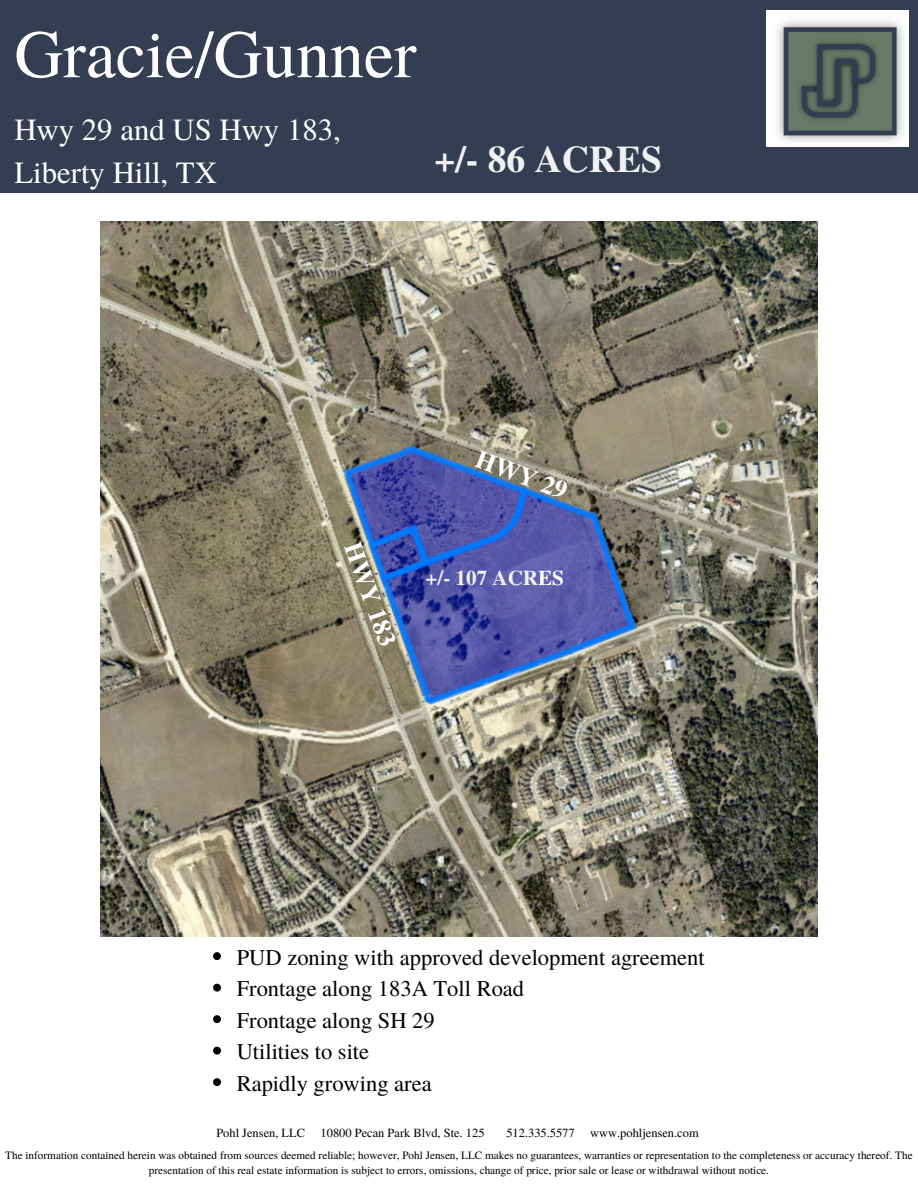
<style>
.page{position:relative;width:918px;height:1188px;background:#fff}
.page>*{position:absolute;margin:0;border:0;box-sizing:border-box;transform-origin:0 0}
.t1{font:67.65px "Te X Gyre Termes";color:#fff}
.t2{font:700 37.5px "Te X Gyre Termes";color:#f1f1f1}
.t3{font:30.75px/42.8px "Te X Gyre Termes";color:#fff}
.t4{font:700 25.5px "Te X Gyre Termes";color:#fff}
.t5{font:22.5px "Te X Gyre Termes";color:#000}
.t6{font:700 21.15px "Te X Gyre Termes";color:#f1f1f1}
.t7{font:12.45px "Te X Gyre Termes";color:#000}
.t8{font:11.25px/15px "Te X Gyre Termes";color:#000;text-align:center}
.s1{color:#fff}
</style>
<div class="page">
<div style="left:0;top:0;width:918px;height:193px;background:#343d51"></div>
<img style="left:767px;top:11px;width:142px;height:136px">
<img style="left:100px;top:221px;width:718px;height:716px">
<svg style="left:213px;top:952px;width:8px;height:8px"></svg>
<svg style="left:213px;top:984px;width:8px;height:8px"></svg>
<svg style="left:213px;top:1015px;width:8px;height:8px"></svg>
<svg style="left:213px;top:1047px;width:8px;height:8px"></svg>
<svg style="left:213px;top:1078px;width:8px;height:8px"></svg>
<p class="t1" style="left:14px;top:6px;width:404px">Gracie/Gunner</p>
<h3 class="t3" style="left:14px;top:107px;width:328px">Hwy 29 and US Hwy 183,<br>Liberty Hill, TX</h3>
<p class="t2" style="left:434px;top:131px;width:229px">+/- 86 ACRES</p>
<h4 class="t4" style="left:370px;top:536px;width:110px;rotate:70deg">HWY 183</h4>
<p class="t4" style="left:484px;top:439px;width:97px;rotate:21deg">HWY 29</p>
<p class="t6" style="left:425px;top:562px;width:140px">+/- 107 ACR<span class="s1">ES</span></p>
<h4 class="t5" style="left:237px;top:941px;width:470px">PUD zoning with approved development agreement</h4>
<h5 class="t5" style="left:237px;top:972px;width:289px">Frontage along 183A Toll Road</h5>
<p class="t5" style="left:237px;top:1004px;width:200px">Frontage along SH 29</p>
<p class="t5" style="left:237px;top:1035px;width:134px">Utilities to site</p>
<p class="t5" style="left:237px;top:1067px;width:196px">Rapidly growing area</p>
<p class="t7" style="left:216px;top:1124px;width:270px">Pohl Jensen, LLC 10800 Pecan Park Blvd, Ste. 125</p>
<p class="t7" style="left:506px;top:1124px;width:194px">512.335.5577 www.pohljensen.com</p>
<h2 class="t8" style="left:5px;top:1147px;width:909px">The information contained herein was obtained from sources deemed reliable; however, Pohl Jensen, LLC makes no guarantees, warranties or representation to the completeness or accuracy thereof. The presentation of this real estate information is subject to errors, omissions, change of price, prior sale or lease or withdrawal without notice.</h2>
</div>
